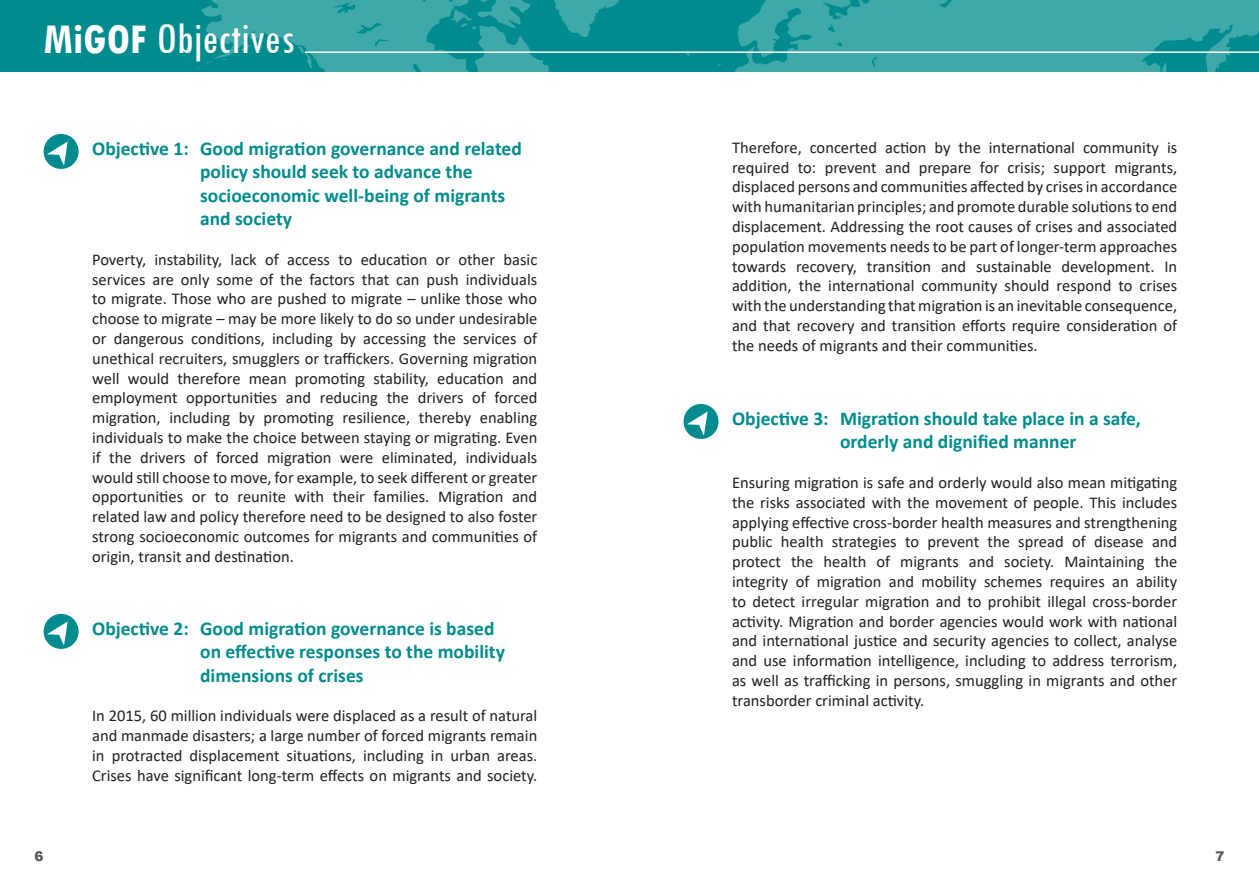
<style>
.page{position:relative;width:1259px;height:893px;background:#fff}
.page>*{position:absolute;margin:0;border:0;box-sizing:border-box;transform-origin:0 0}
.t1{font:condensed 45px "Tw Cen";color:#fff}
.t2{font:700 19.5px/23.4px "Calibri";color:#008c8e}
.t3{font:16.5px/19.8px "Calibri";color:#231f20;text-align:justify}
.t4{font:900 13.5px "Arial";color:#58595b}
.s1{font-weight:700}
</style>
<div class="page">
<div style="left:0;top:0;width:1259px;height:72px;background:#008c8e"></div>
<svg style="left:198px;top:0;width:1061px;height:72px;fill:#3fa8a9"></svg>
<svg style="left:43px;top:134px;width:36px;height:35px"></svg>
<svg style="left:43px;top:614px;width:36px;height:35px"></svg>
<svg style="left:683px;top:404px;width:36px;height:35px"></svg>
<h1 class="t1" style="left:44px;top:11px;width:253px"><span class="s1">MiGOF</span> Objectives</h1>
<p class="t2" style="left:200px;top:137px;width:323px;text-indent:-108px">Objective 1: Good migration governance and related policy should seek to advance the socioeconomic well-being of migrants and society</p>
<p class="t3" style="left:92px;top:249px;width:447px">Poverty, instability, lack of access to education or other basic services are only some of the factors that can push individuals to migrate. Those who are pushed to migrate – unlike those who choose to migrate – may be more likely to do so under undesirable or dangerous conditions, including by accessing the services of unethical recruiters, smugglers or traffickers. Governing migration well would therefore mean promoting stability, education and employment opportunities and reducing the drivers of forced migration, including by promoting resilience, thereby enabling individuals to make the choice between staying or migrating. Even if the drivers of forced migration were eliminated, individuals would still choose to move, for example, to seek different or greater opportunities or to reunite with their families. Migration and related law and policy therefore need to be designed to also foster strong socioeconomic outcomes for migrants and communities of origin, transit and destination.</p>
<p class="t2" style="left:200px;top:616px;width:306px;text-indent:-108px">Objective 2: Good migration governance is based on effective responses to the mobility dimensions of crises</p>
<p class="t3" style="left:92px;top:705px;width:447px">In 2015, 60 million individuals were displaced as a result of natural and manmade disasters; a large number of forced migrants remain in protracted displacement situations, including in urban areas.<br>Crises have significant long-term effects on migrants and society.</p>
<p class="t3" style="left:732px;top:137px;width:447px">Therefore, concerted action by the international community is required to: prevent and prepare for crisis; support migrants, displaced persons and communities affected by crises in accordance with humanitarian principles; and promote durable solutions to end displacement. Addressing the root causes of crises and associated population movements needs to be part of longer-term approaches towards recovery, transition and sustainable development. In addition, the international community should respond to crises with the understanding that migration is an inevitable consequence, and that recovery and transition efforts require consideration of the needs of migrants and their communities.</p>
<p class="t2" style="left:840px;top:407px;width:302px;text-indent:-108px">Objective 3: Migration should take place in a safe, orderly and dignified manner</p>
<p class="t3" style="left:732px;top:472px;width:447px">Ensuring migration is safe and orderly would also mean mitigating the risks associated with the movement of people. This includes applying effective cross-border health measures and strengthening public health strategies to prevent the spread of disease and protect the health of migrants and society. Maintaining the integrity of migration and mobility schemes requires an ability to detect irregular migration and to prohibit illegal cross-border activity. Migration and border agencies would work with national and international justice and security agencies to collect, analyse and use information intelligence, including to address terrorism, as well as trafficking in persons, smuggling in migrants and other transborder criminal activity.</p>
<p class="t4" style="left:34px;top:846px;width:11px">6</p>
<p class="t4" style="left:1215px;top:846px;width:11px">7</p>
</div>
